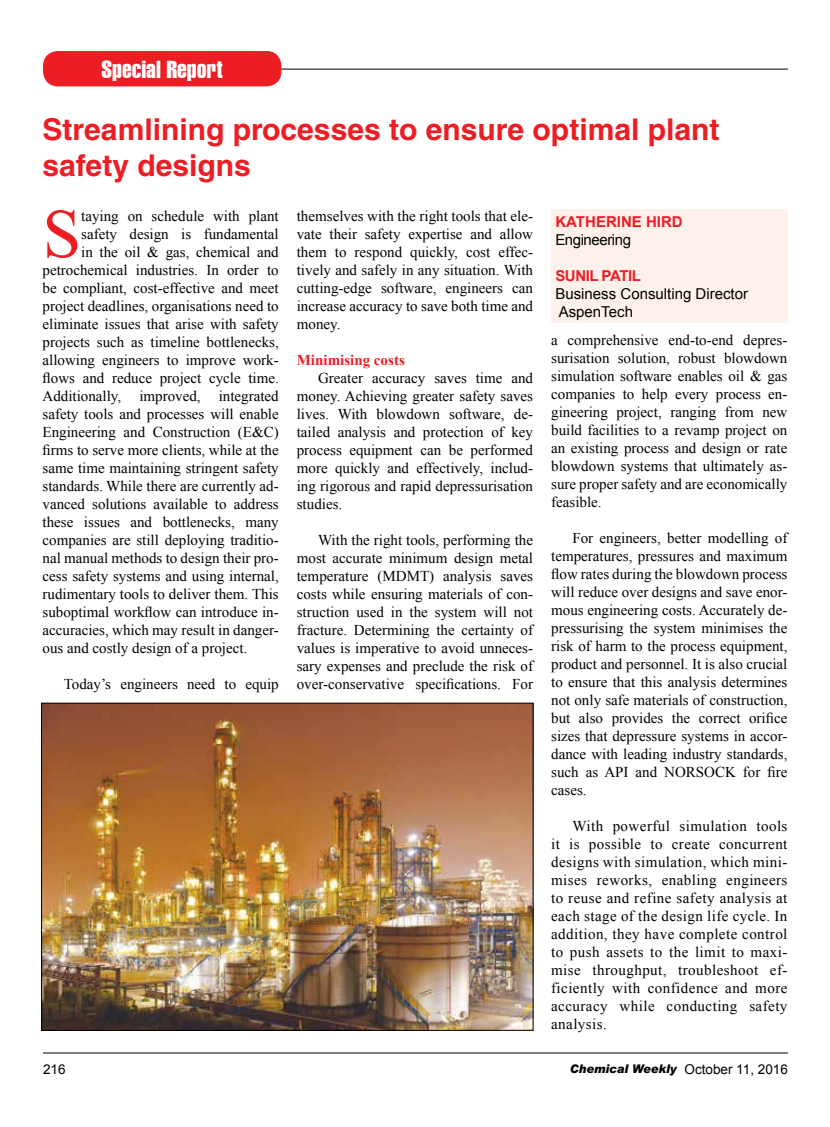
<style>
.page{position:relative;width:830px;height:1127px;background:#fff}
.page>*{position:absolute;margin:0;border:0;box-sizing:border-box;transform-origin:0 0}
.t1{font:69.3px "Times New Roman";color:#ed1d24}
.t2{font:700 30px/36px "Helvetica";color:#ed1d24}
.t3{font:24px "Swiss 911 BT Extra Compressed";color:#fff;scale:1.2 1}
.t4{font:15px/18px "Times New Roman";color:#000;text-align:justify}
.t5{font:15px/18px "Arial";color:#000}
.t6{font:700 15px "Arial";letter-spacing:-.015em;color:#ed1d24}
.t7{font:700 15px "Times New Roman";color:#ed1d24}
.t8{font:15px "Arial";letter-spacing:-.03em;color:#000}
.t9{font:13.5px "Arial";color:#000}
.t10{font:italic 12px "Bril";color:#000;scale:.95 1}
.s1{font-family:"Arial";font-style:normal;font-size:13.5px}
</style>
<div class="page">
<hr style="left:269px;top:69px;width:518px;height:1px;background:#000">
<div style="left:43px;top:51px;width:238px;height:35px;background:#ed1d24;border-radius:15px"></div>
<hr style="left:43px;top:1052px;width:744px;height:1px;background:#000">
<div style="left:551px;top:210px;width:236px;height:113px;background:#fef1eb"></div>
<img style="left:43px;top:705px;width:488px;height:324px">
<div style="left:41px;top:703px;width:492px;height:328px;border:1px solid #000"></div>
<h3 class="t3" style="left:102px;top:56px;width:102px">Special Report</h3>
<h2 class="t2" style="left:43px;top:111px;width:678px">Streamlining processes to ensure optimal plant safety designs</h2>
<p class="t6" style="left:555px;top:212px;width:129px">KATHERINE HIRD</p>
<p class="t8" style="left:555px;top:230px;width:77px">Engineering</p>
<p class="t6" style="left:555px;top:266px;width:87px">SUNIL PATIL</p>
<p class="t5" style="left:555px;top:285px;width:194px">Business Consulting Director<br>AspenTech</p>
<h1 class="t1" style="left:43px;top:187px;width:40px">S</h1>
<p class="t4" style="left:81px;top:207px;width:199px">taying on schedule with plant</p>
<p class="t4" style="left:297px;top:207px;width:238px">themselves with the right tools that ele&shy;vate their safety expertise and allow them to respond quickly, cost effec&shy;tively and safely in any situation. With cutting-edge software, engineers can increase accuracy to save both time and money.</p>
<p class="t7" style="left:297px;top:350px;width:109px">Minimising costs</p>
<p class="t4" style="left:297px;top:369px;width:238px;text-indent:21px">Greater accuracy saves time and money. Achieving greater safety saves lives. With blowdown software, de&shy;tailed analysis and protection of key process equipment can be performed more quickly and effectively, includ&shy;ing rigorous and rapid depressurisation studies.</p>
<p class="t4" style="left:297px;top:531px;width:238px;text-indent:21px">With the right tools, performing the most accurate minimum design metal temperature (MDMT) analysis saves costs while ensuring materials of con&shy;struction used in the system will not fracture. Determining the certainty of values is imperative to avoid unneces&shy;sary expenses and preclude the risk of over-conservative specifications. For</p>
<p class="t4" style="left:81px;top:225px;width:199px">safety design is fundamental</p>
<p class="t4" style="left:81px;top:243px;width:199px">in the oil &amp; gas, chemical and</p>
<p class="t4" style="left:43px;top:261px;width:237px">petrochemical industries. In order to</p>
<p class="t4" style="left:43px;top:279px;width:237px">be compliant, cost-effective and meet</p>
<p class="t4" style="left:43px;top:297px;width:237px">project deadlines, organisations need to</p>
<p class="t4" style="left:43px;top:315px;width:237px">eliminate issues that arise with safety</p>
<p class="t4" style="left:43px;top:333px;width:237px">projects such as timeline bottlenecks,</p>
<p class="t4" style="left:43px;top:351px;width:237px">allowing engineers to improve work-</p>
<p class="t4" style="left:43px;top:369px;width:237px">flows and reduce project cycle time.</p>
<p class="t4" style="left:43px;top:387px;width:238px">Additionally, improved, integrated</p>
<p class="t4" style="left:43px;top:405px;width:238px">safety tools and processes will enable</p>
<p class="t4" style="left:43px;top:423px;width:237px">Engineering and Construction (E&amp;C)</p>
<p class="t4" style="left:43px;top:441px;width:237px">firms to serve more clients, while at the</p>
<p class="t4" style="left:43px;top:459px;width:238px">same time maintaining stringent safety</p>
<p class="t4" style="left:43px;top:477px;width:238px">standards. While there are currently ad-</p>
<p class="t4" style="left:43px;top:495px;width:237px">vanced solutions available to address</p>
<p class="t4" style="left:43px;top:513px;width:237px">these issues and bottlenecks, many</p>
<p class="t4" style="left:43px;top:531px;width:237px">companies are still deploying traditio-</p>
<p class="t4" style="left:43px;top:549px;width:237px">nal manual methods to design their pro-</p>
<p class="t4" style="left:43px;top:567px;width:237px">cess safety systems and using internal,</p>
<p class="t4" style="left:43px;top:585px;width:237px">rudimentary tools to deliver them. This</p>
<p class="t4" style="left:43px;top:603px;width:237px">suboptimal workflow can introduce in-</p>
<p class="t4" style="left:43px;top:621px;width:237px">accuracies, which may result in danger-</p>
<p class="t4" style="left:43px;top:639px;width:206px">ous and costly design of a project.</p>
<p class="t4" style="left:64px;top:675px;width:216px">Today’s engineers need to equip</p>
<p class="t4" style="left:551px;top:331px;width:238px">a comprehensive end-to-end depres&shy;surisation solution, robust blowdown simulation software enables oil &amp; gas companies to help every process en&shy;gineering project, ranging from new build facilities to a revamp project on an existing process and design or rate blowdown systems that ultimately as&shy;sure proper safety and are economically feasible.</p>
<p class="t4" style="left:551px;top:529px;width:238px;text-indent:21px">For engineers, better modelling of temperatures, pressures and maximum flow rates during the blowdown process will reduce over designs and save enor&shy;mous engineering costs. Accurately de&shy;pressurising the system minimises the risk of harm to the process equipment, product and personnel. It is also crucial to ensure that this analysis determines not only safe materials of construction, but also provides the correct orifice sizes that depressure systems in accor&shy;dance with leading industry standards, such as API and NORSOCK for fire cases.</p>
<p class="t4" style="left:551px;top:817px;width:238px;text-indent:21px">With powerful simulation tools it is possible to create concurrent designs with simulation, which mini&shy;mises reworks, enabling engineers to reuse and refine safety analysis at each stage of the design life cycle. In addition, they have complete control to push assets to the limit to maxi&shy;mise throughput, troubleshoot ef&shy;ficiently with confidence and more accuracy while conducting safety analysis.</p>
<p class="t9" style="left:43px;top:1060px;width:24px">216</p>
<p class="t10" style="left:569px;top:1061px;width:231px">Chemical Weekly <span class="s1">October 11, 2016</span></p>
</div>
